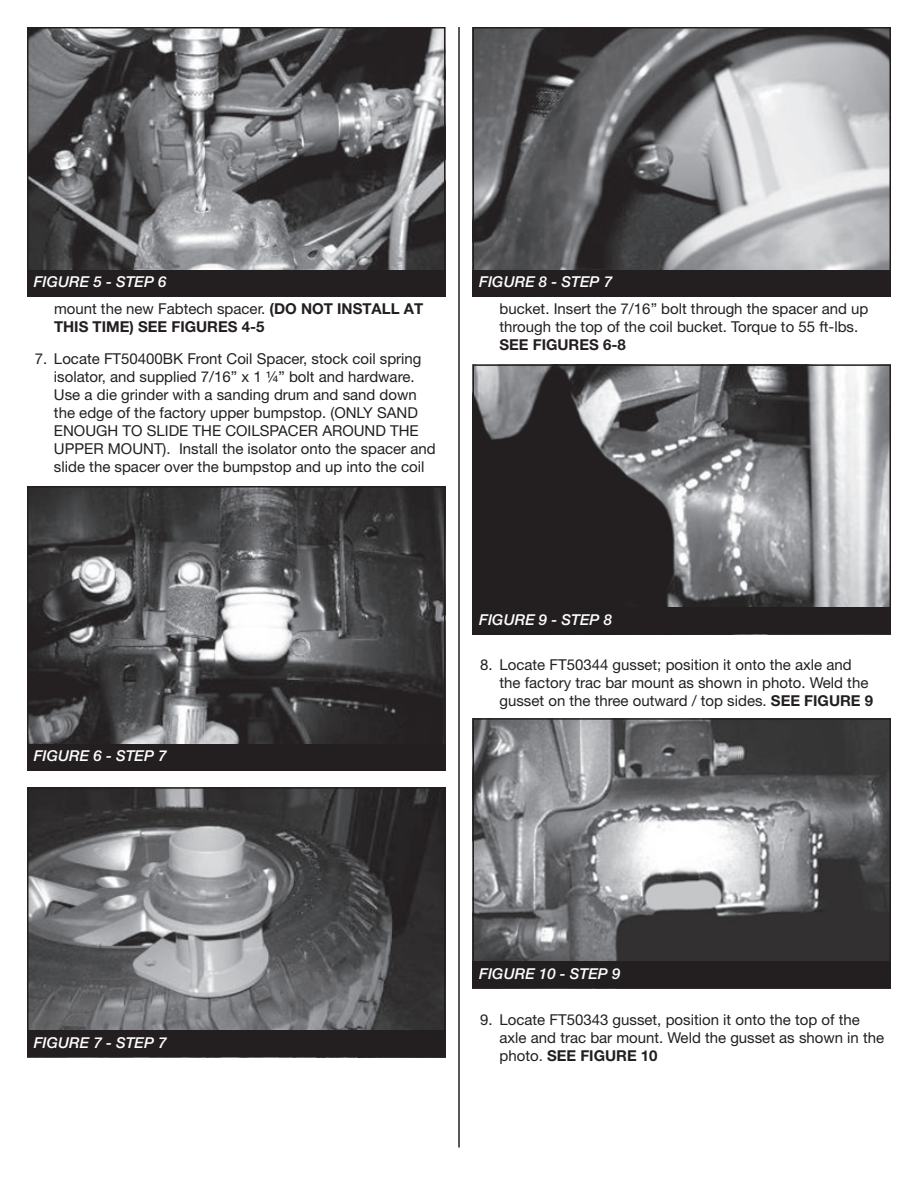
<style>
.page{position:relative;width:918px;height:1188px;background:#fff}
.page>*{position:absolute;margin:0;border:0;box-sizing:border-box;transform-origin:0 0}
.t1{font:15px/18px "Helvetica Neue LT Std";color:#231f20}
.t2{font:italic 500 15px "Helvetica Neue LT Std";color:#fff}
.t3{font:700 15px/18px "Helvetica Neue LT Std";color:#231f20}
.s1{font-weight:400}
.s2{font-weight:700}
</style>
<div class="page">
<hr style="left:458px;top:27px;width:2px;height:1121px;background:#231f20">
<img style="left:30px;top:30px;width:413px;height:240px">
<div style="left:27px;top:27px;width:419px;height:270px;border:2px solid #231f20"></div>
<div style="left:27px;top:270px;width:419px;height:27px;background:#231f20"></div>
<img style="left:30px;top:489px;width:413px;height:255px">
<div style="left:27px;top:486px;width:419px;height:270px;border:2px solid #231f20"></div>
<div style="left:27px;top:744px;width:419px;height:27px;background:#231f20"></div>
<img style="left:30px;top:790px;width:413px;height:240px">
<div style="left:27px;top:787px;width:419px;height:270px;border:2px solid #231f20"></div>
<div style="left:27px;top:1030px;width:419px;height:27px;background:#231f20"></div>
<img style="left:475px;top:30px;width:413px;height:240px">
<div style="left:472px;top:27px;width:419px;height:270px;border:2px solid #231f20"></div>
<div style="left:472px;top:270px;width:419px;height:27px;background:#231f20"></div>
<img style="left:475px;top:367px;width:413px;height:240px">
<div style="left:472px;top:364px;width:419px;height:270px;border:2px solid #231f20"></div>
<div style="left:472px;top:607px;width:419px;height:27px;background:#231f20"></div>
<img style="left:475px;top:721px;width:413px;height:240px">
<div style="left:472px;top:718px;width:419px;height:270px;border:2px solid #231f20"></div>
<div style="left:472px;top:961px;width:419px;height:27px;background:#231f20"></div>
<p class="t2" style="left:34px;top:273px;width:134px">FIGURE 5 - STEP 6</p>
<p class="t3" style="left:54px;top:300px;width:371px"><span class="s1">mount the new Fabtech spacer.</span> (DO NOT INSTALL AT<br>THIS TIME) SEE FIGURES 4-5</p>
<p class="t1" style="left:54px;top:349px;width:383px;text-indent:-19px">7. Locate FT50400BK Front Coil Spacer, stock coil spring isolator, and supplied 7/16” x 1 ¼” bolt and hardware.<br>Use a die grinder with a sanding drum and sand down the edge of the factory upper bumpstop. (ONLY SAND ENOUGH TO SLIDE THE COILSPACER AROUND THE UPPER MOUNT). Install the isolator onto the spacer and slide the spacer over the bumpstop and up into the coil</p>
<p class="t2" style="left:479px;top:273px;width:134px">FIGURE 8 - STEP 7</p>
<p class="t1" style="left:500px;top:300px;width:371px">bucket. Insert the 7/16” bolt through the spacer and up through the top of the coil bucket. Torque to 55 ft-lbs.</p>
<p class="t3" style="left:500px;top:336px;width:128px">SEE FIGURES 6-8</p>
<p class="t2" style="left:34px;top:747px;width:134px">FIGURE 6 - STEP 7</p>
<p class="t2" style="left:479px;top:611px;width:134px">FIGURE 9 - STEP 8</p>
<p class="t1" style="left:499px;top:655px;width:375px;text-indent:-19px">8. Locate FT50344 gusset; position it onto the axle and the factory trac bar mount as shown in photo. Weld the gusset on the three outward / top sides. <span class="s2">SEE FIGURE 9</span></p>
<p class="t2" style="left:34px;top:1033px;width:134px">FIGURE 7 - STEP 7</p>
<p class="t2" style="left:479px;top:964px;width:143px">FIGURE 10 - STEP 9</p>
<p class="t1" style="left:499px;top:1011px;width:386px;text-indent:-19px">9. Locate FT50343 gusset, position it onto the top of the axle and trac bar mount. Weld the gusset as shown in the photo. <span class="s2">SEE FIGURE 10</span></p>
</div>
